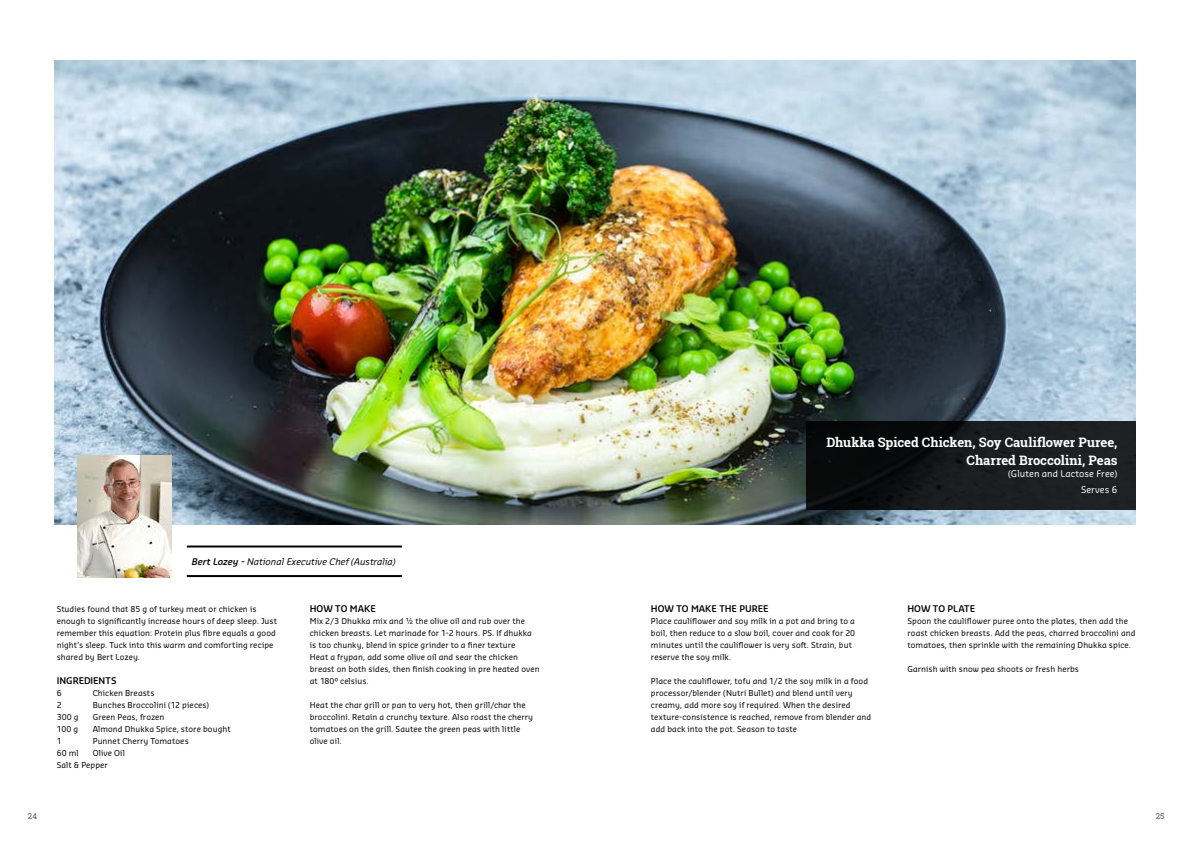
<style>
.page{position:relative;width:1191px;height:842px;background:#fff}
.page>*{position:absolute;margin:0;border:0;box-sizing:border-box;transform-origin:0 0}
.t1{font:700 13px/18.1px "Roboto Slab";letter-spacing:-.005em;color:#fff;text-align:right}
.t2{font:600 9px "Sansa Pro";letter-spacing:.005em;color:#000}
.t3{font:italic 9px "Sansa Pro";letter-spacing:.005em;color:#000}
.t4{font:9px/16.5px "Sansa Pro";letter-spacing:.01em;color:#fff;text-align:right}
.t5{font:8px/12px "Sansa Pro";letter-spacing:.01em;color:#000}
.t6{font:8px "Roboto Slab";color:#58595b}
.s1{font-weight:600}
</style>
<div class="page">
<hr style="left:187px;top:545px;width:215px;height:2px;background:#000">
<hr style="left:187px;top:575px;width:215px;height:2px;background:#000">
<img style="left:54px;top:61px;width:1081px;height:464px">
<div style="left:806px;top:421px;width:329px;height:89px;background:linear-gradient(to right,#040708,#23272a)"></div>
<img style="left:78px;top:455px;width:93px;height:122px">
<p class="t3" style="left:192px;top:555px;width:205px"><span class="s1">Bert Lozey -</span> National Executive Chef (Australia)</p>
<p class="t5" style="left:57px;top:603px;width:222px">Studies found that 85 g of turkey meat or chicken is enough to significantly increase hours of deep sleep. Just remember this equation: Protein plus fibre equals a good night’s sleep. Tuck into this warm and comforting recipe shared by Bert Lozey.</p>
<p class="t2" style="left:57px;top:675px;width:61px">INGREDIENTS</p>
<p class="t5" style="left:57px;top:687px;width:6px">6</p>
<p class="t5" style="left:93px;top:687px;width:63px">Chicken Breasts</p>
<p class="t5" style="left:57px;top:699px;width:6px">2</p>
<p class="t5" style="left:93px;top:699px;width:118px">Bunches Broccolini (12 pieces)</p>
<p class="t5" style="left:57px;top:711px;width:23px">300 g</p>
<p class="t5" style="left:93px;top:711px;width:73px">Green Peas, frozen</p>
<p class="t5" style="left:57px;top:723px;width:23px">100 g</p>
<p class="t5" style="left:93px;top:723px;width:139px">Almond Dhukka Spice, store bought</p>
<p class="t5" style="left:57px;top:735px;width:6px">1</p>
<p class="t5" style="left:93px;top:735px;width:98px">Punnet Cherry Tomatoes</p>
<p class="t5" style="left:57px;top:747px;width:24px">60 ml</p>
<p class="t2" style="left:310px;top:603px;width:67px">HOW TO MAKE</p>
<p class="t5" style="left:310px;top:615px;width:231px">Mix 2/3 Dhukka mix and ½ the olive oil and rub over the chicken breasts. Let marinade for 1-2 hours. PS. If dhukka is too chunky, blend in spice grinder to a finer texture<br>Heat a frypan, add some olive oil and sear the chicken breast on both sides, then finish cooking in pre heated oven at 180° celsius.</p>
<p class="t5" style="left:310px;top:699px;width:225px">Heat the char grill or pan to very hot, then grill/char the broccolini. Retain a crunchy texture. Also roast the cherry tomatoes on the grill. Sautee the green peas with little olive oil.</p>
<p class="t5" style="left:57px;top:747px;width:70px;text-indent:36px">Olive Oil<br>Salt &amp; Pepper</p>
<h1 class="t1" style="left:826px;top:433px;width:292px">Dhukka Spiced Chicken, Soy Cauliflower Puree,<br>Charred Broccolini, Peas</h1>
<p class="t4" style="left:1008px;top:465px;width:111px">(Gluten and Lactose Free)<br>Serves 6</p>
<p class="t2" style="left:651px;top:603px;width:119px">HOW TO MAKE THE PUREE</p>
<p class="t5" style="left:651px;top:615px;width:206px">Place cauliflower and soy milk in a pot and bring to a boil, then reduce to a slow boil, cover and cook for 20 minutes until the cauliflower is very soft. Strain, but reserve the soy milk.</p>
<p class="t5" style="left:651px;top:675px;width:222px">Place the cauliflower, tofu and 1/2 the soy milk in a food processor/blender (Nutri Bullet) and blend until very creamy, add more soy if required. When the desired texture-consistence is reached, remove from blender and add back into the pot. Season to taste</p>
<p class="t2" style="left:907px;top:603px;width:69px">HOW TO PLATE</p>
<p class="t5" style="left:907px;top:615px;width:229px">Spoon the cauliflower puree onto the plates, then add the roast chicken breasts. Add the peas, charred broccolini and tomatoes, then sprinkle with the remaining Dhukka spice.</p>
<p class="t5" style="left:907px;top:663px;width:173px">Garnish with snow pea shoots or fresh herbs</p>
<p class="t6" style="left:28px;top:810px;width:11px">24</p>
<p class="t6" style="left:1155px;top:810px;width:10px">25</p>
</div>
